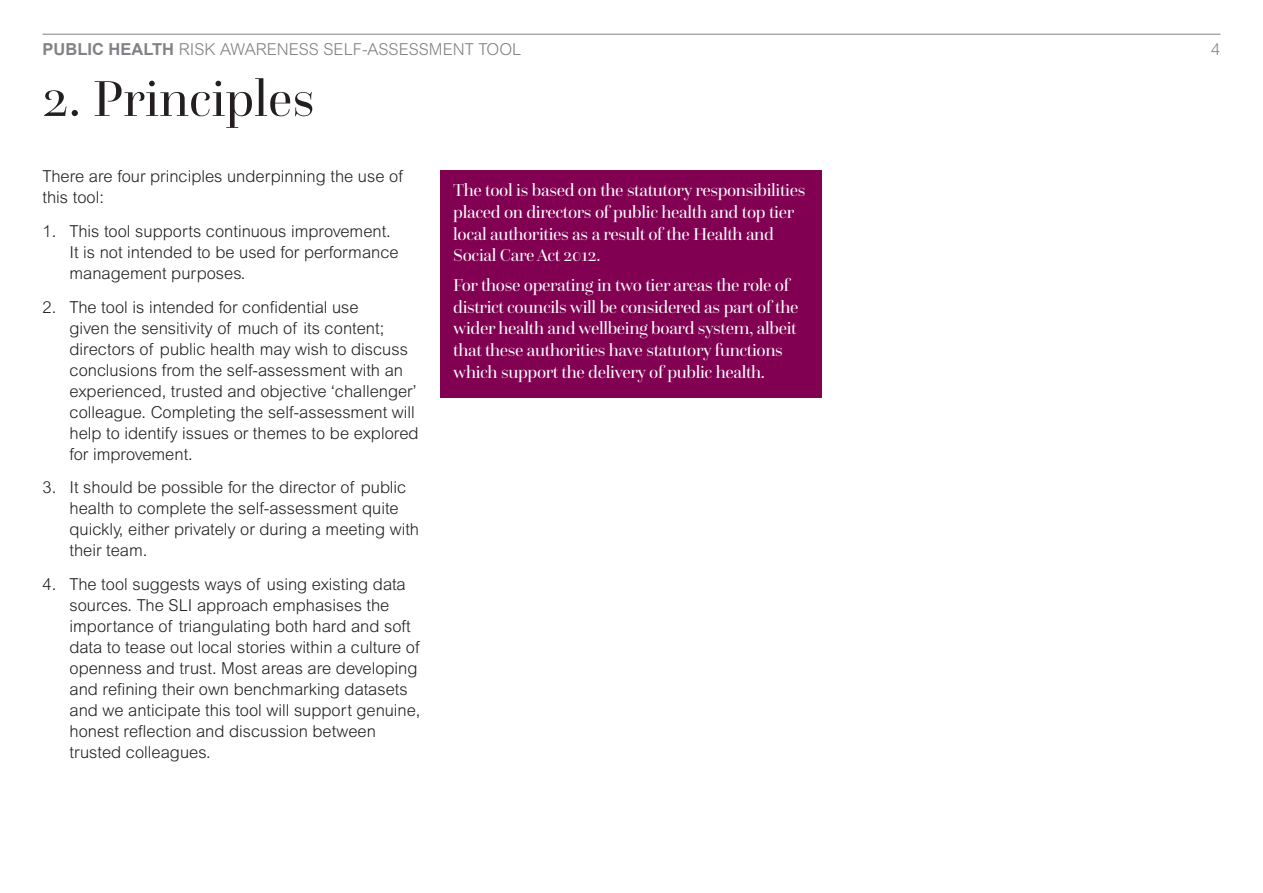
<style>
.page{position:relative;width:1263px;height:893px;background:#fff}
.page>*{position:absolute;margin:0;border:0;box-sizing:border-box;transform-origin:0 0}
.t1{font:52.5px "Questa Grande";color:#231f20}
.t2{font:18px/21.6px "Questa Grande";letter-spacing:-.02em;color:#fff}
.t3{font:300 16.5px/21px "Arial MT Std";color:#231f20}
.t4{font:300 16.5px "Arial MT Std";color:#808285}
.s1{font-family:"Arial";font-weight:700}
</style>
<div class="page">
<hr style="left:43px;top:34px;width:1177px;height:1px;background:#808285">
<div style="left:440px;top:170px;width:382px;height:228px;background:#820052"></div>
<p class="t4" style="left:43px;top:39px;width:480px"><span class="s1">PUBLIC HEALTH</span> RISK AWARENESS SELF-ASSESSMENT TOOL</p>
<p class="t4" style="left:1211px;top:39px;width:11px">4</p>
<h1 class="t1" style="left:43px;top:67px;width:274px">2. Principles</h1>
<p class="t3" style="left:43px;top:166px;width:362px">There are four principles underpinning the use of this tool:</p>
<p class="t3" style="left:70px;top:220px;width:331px;text-indent:-27px">1. This tool supports continuous improvement.<br>It is not intended to be used for performance management purposes.</p>
<p class="t3" style="left:70px;top:296px;width:351px;text-indent:-27px">2. The tool is intended for confidential use<br>given the sensitivity of much of its content; directors of public health may wish to discuss conclusions from the self-assessment with an experienced, trusted and objective ‘challenger’ colleague. Completing the self-assessment will help to identify issues or themes to be explored for improvement.</p>
<p class="t3" style="left:70px;top:477px;width:351px;text-indent:-27px">3. It should be possible for the director of public health to complete the self-assessment quite quickly, either privately or during a meeting with their team.</p>
<p class="t3" style="left:70px;top:574px;width:352px;text-indent:-27px">4. The tool suggests ways of using existing data sources. The SLI approach emphasises the importance of triangulating both hard and soft data to tease out local stories within a culture of openness and trust. Most areas are developing and refining their own benchmarking datasets and we anticipate this tool will support genuine, honest reflection and discussion between trusted colleagues.</p>
<p class="t2" style="left:453px;top:180px;width:354px">The tool is based on the statutory responsibilities placed on directors of public health and top tier local authorities as a result of the Health and Social Care Act 2012.</p>
<p class="t2" style="left:453px;top:275px;width:347px">For those operating in two tier areas the role of district councils will be considered as part of the wider health and wellbeing board system, albeit that these authorities have statutory functions which support the delivery of public health.</p>
</div>
